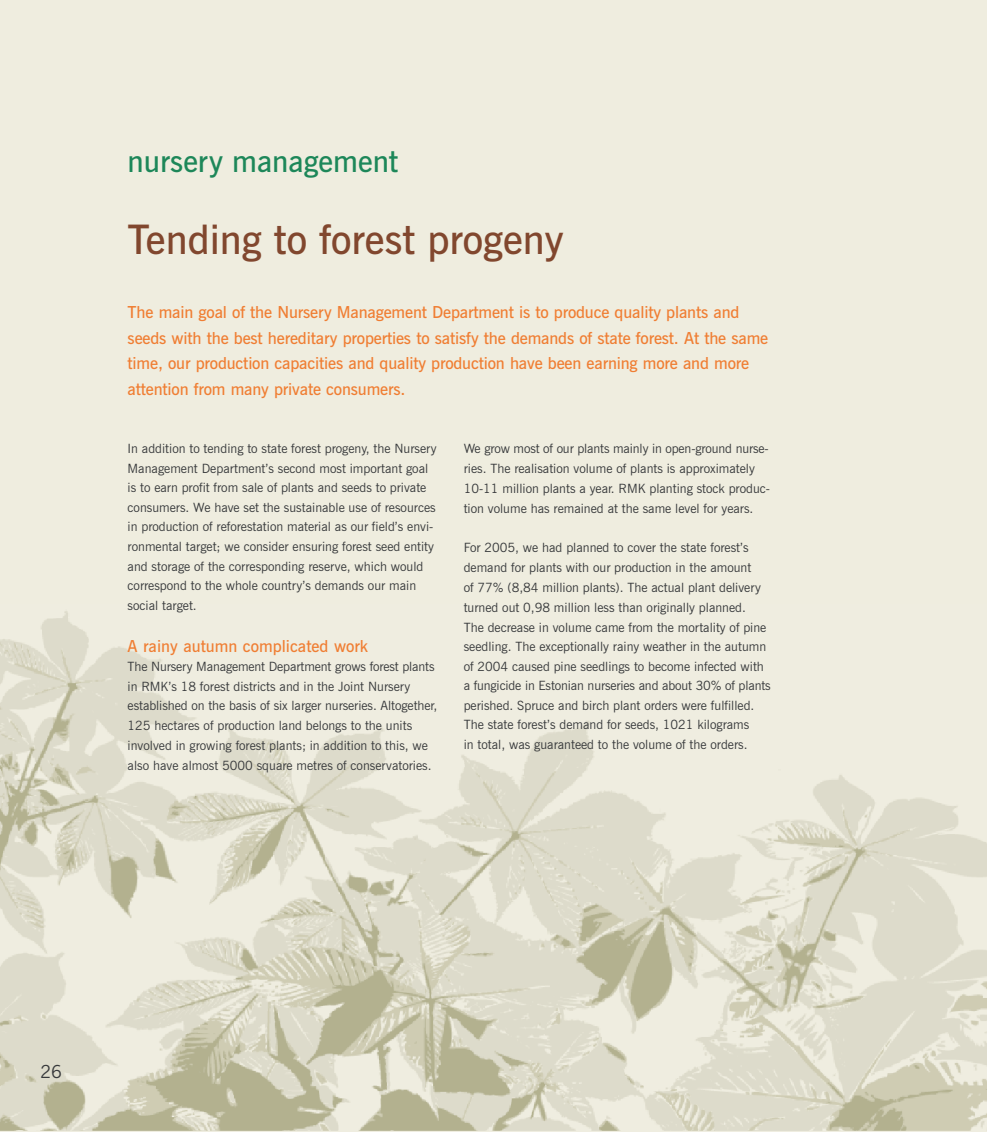
<style>
.page{position:relative;width:987px;height:1132px;background:#fff}
.page>*{position:absolute;margin:0;border:0;box-sizing:border-box;transform-origin:0 0}
.t1{font:600 40.5px "News Gothic BT";color:#81472e}
.t2{font:600 30px "News Gothic BT";color:#1d8759}
.t3{font:18px "News Gothic BT";color:#37393b}
.t4{font:600 16.5px/25.5px "News Gothic BT";letter-spacing:-.01em;color:#ef7e33}
.t5{font:12.75px/19.6px "News Gothic BT";color:#37393b}
</style>
<div class="page">
<div style="left:0;top:0;width:986px;height:1131px;background:#efeddf"></div>
<img style="left:0;top:611px;width:986px;height:520px">
<h2 class="t2" style="left:128px;top:150px;width:272px">nursery management</h2>
<h1 class="t1" style="left:128px;top:225px;width:437px">Tending to forest progeny</h1>
<p class="t4" style="left:128px;top:301px;width:642px">The main goal of the Nursery Management Department is to produce quality plants and seeds with the best hereditary properties to satisfy the demands of state forest. At the same time, our production capacities and quality production have been earning more and more attention from many private consumers.</p>
<p class="t5" style="left:128px;top:440px;width:310px">In addition to tending to state forest progeny, the Nursery Management Department’s second most important goal is to earn profit from sale of plants and seeds to private consumers. We have set the sustainable use of resources in production of reforestation material as our field’s envi&shy;ronmental target; we consider ensuring forest seed entity and storage of the corresponding reserve, which would correspond to the whole country’s demands our main social target.</p>
<p class="t4" style="left:128px;top:634px;width:242px">A rainy autumn complicated work</p>
<p class="t5" style="left:128px;top:658px;width:311px">The Nursery Management Department grows forest plants in RMK’s 18 forest districts and in the Joint Nursery established on the basis of six larger nurseries. Altogether, 125 hectares of production land belongs to the units involved in growing forest plants; in addition to this, we also have almost 5000 square metres of conservatories.</p>
<p class="t5" style="left:463px;top:440px;width:308px">We grow most of our plants mainly in open-ground nurse&shy;ries. The realisation volume of plants is approximately 10-11 million plants a year. RMK planting stock produc&shy;tion volume has remained at the same level for years.</p>
<p class="t5" style="left:463px;top:539px;width:308px">For 2005, we had planned to cover the state forest’s demand for plants with our production in the amount<br>of 77% (8,84 million plants). The actual plant delivery turned out 0,98 million less than originally planned.<br>The decrease in volume came from the mortality of pine seedling. The exceptionally rainy weather in the autumn of 2004 caused pine seedlings to become infected with a fungicide in Estonian nurseries and about 30% of plants perished. Spruce and birch plant orders were fulfilled.<br>The state forest’s demand for seeds, 1021 kilograms<br>in total, was guaranteed to the volume of the orders.</p>
<h3 class="t3" style="left:40px;top:1064px;width:23px">26</h3>
</div>
